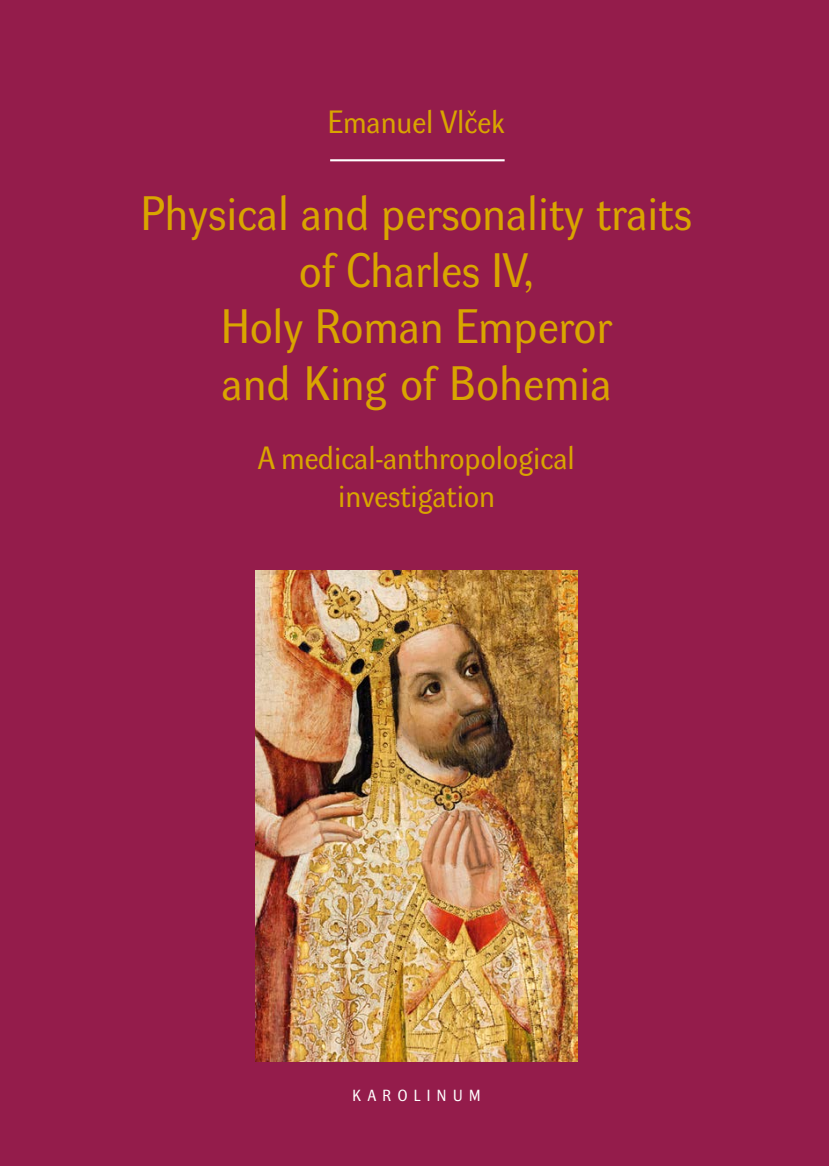
<style>
.page{position:relative;width:829px;height:1166px;background:#fff}
.page>*{position:absolute;margin:0;border:0;box-sizing:border-box;transform-origin:0 0}
.t1{font:47.25px/56.7px "Dyna Grotesk R";color:#d9a500;text-align:center}
.t2{font:31.5px/37.8px "Dyna Grotesk R";color:#d9a500;text-align:center}
.t3{font:15.75px "Dyna Grotesk R";letter-spacing:.415em;color:#fff}
</style>
<div class="page">
<div style="left:0;top:0;width:828px;height:1166px;background:#941c4b"></div>
<img style="left:256px;top:570px;width:321px;height:492px">
<hr style="left:330px;top:159px;width:174px;height:2px;background:#fff">
<p class="t2" style="left:328px;top:104px;width:179px">Emanuel Vlček</p>
<p class="t1" style="left:141px;top:186px;width:552px">Physical and personality traits of Charles IV,<br>Holy Roman Emperor<br>and King of Bohemia</p>
<p class="t2" style="left:258px;top:440px;width:318px">A medical-anthropological investigation</p>
<p class="t3" style="left:352px;top:1086px;width:129px">KAROLINUM</p>
</div>
